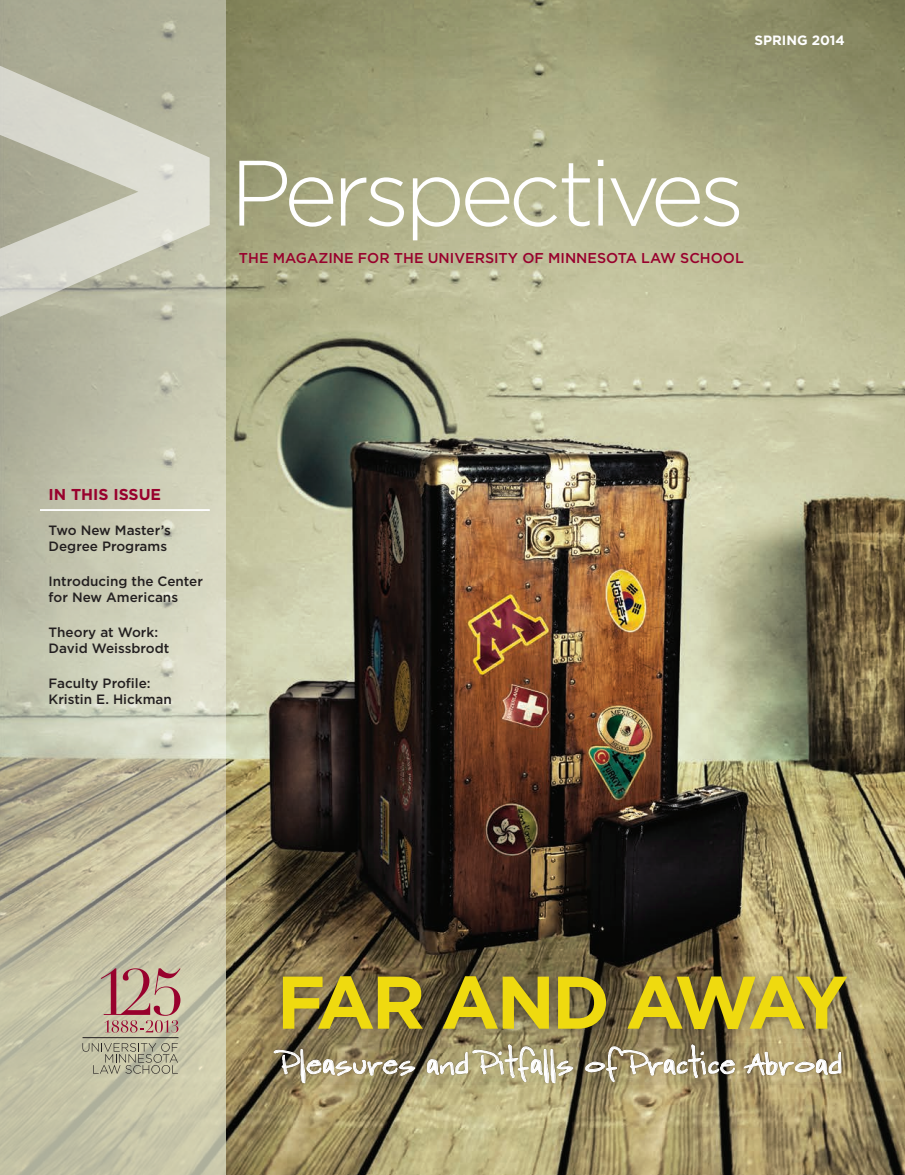
<style>
.page{position:relative;width:905px;height:1175px;background:#fff}
.page>*{position:absolute;margin:0;border:0;box-sizing:border-box;transform-origin:0 0}
.t1{font:300 92.55px "Gotham";letter-spacing:-.06em;color:#fff}
.t2{font:700 74.4px "Gotham";letter-spacing:-.125em;color:#efda0f}
.t3{font:28.2px "Wordy Diva Beta";letter-spacing:.05em;color:#fff}
.t4{font:700 15.75px "Gotham";color:#98012d}
.t5{font:500 14.25px "Gotham";color:#98012d}
.t6{font:500 13.5px/16.5px "Gotham";color:#231f20}
.t7{font:700 13.5px "Gotham";color:#fff}
</style>
<div class="page">
<img style="left:226px;top:0;width:678px;height:1174px">
<svg style="left:0;top:0;width:226px;height:887px"></svg>
<svg style="left:0;top:54px;width:210px;height:274px"></svg>
<div style="left:269px;top:962px;width:591px;height:80px;background:#231f20;opacity:.6"></div>
<hr style="left:40px;top:509px;width:170px;height:2px;background:#fff">
<div style="left:272px;top:1043px;width:570px;height:41px;background:#231f20;opacity:.7"></div>
<svg style="left:274px;top:1049px;width:141px;height:34px"></svg>
<svg style="left:426px;top:1044px;width:147px;height:39px"></svg>
<svg style="left:585px;top:1044px;width:150px;height:37px"></svg>
<svg style="left:744px;top:1051px;width:97px;height:24px"></svg>
<svg style="left:0;top:887px;width:226px;height:287px;fill:#c6c3a6"></svg>
<svg style="left:101px;top:968px;width:79px;height:64px"></svg>
<svg style="left:82px;top:1043px;width:96px;height:30px"></svg>
<hr style="left:82px;top:1037px;width:96px;height:1px;background:#231f20">
<p class="t7" style="left:754px;top:32px;width:92px">SPRING 2014</p>
<h1 class="t1" style="left:230px;top:142px;width:516px">Perspectives</h1>
<p class="t5" style="left:239px;top:250px;width:506px">THE MAGAZINE FOR THE UNIVERSITY OF MINNESOTA LAW SCHOOL</p>
<p class="t4" style="left:49px;top:485px;width:114px">IN THIS ISSUE</p>
<p class="t6" style="left:49px;top:521px;width:124px">Two New Master’s<br>Degree Programs</p>
<p class="t6" style="left:49px;top:572px;width:156px">Introducing the Center for New Americans</p>
<p class="t6" style="left:49px;top:623px;width:122px">Theory at Work:<br>David Weissbrodt</p>
<p class="t6" style="left:49px;top:674px;width:125px">Faculty Profile:<br>Kristin E. Hickman</p>
<h2 class="t2" style="left:276px;top:959px;width:573px">FAR AND AWAY</h2>
<h3 class="t3" style="left:281px;top:1047px;width:561px">Pleasures and Pitfalls of Practice Abroad</h3>
</div>
